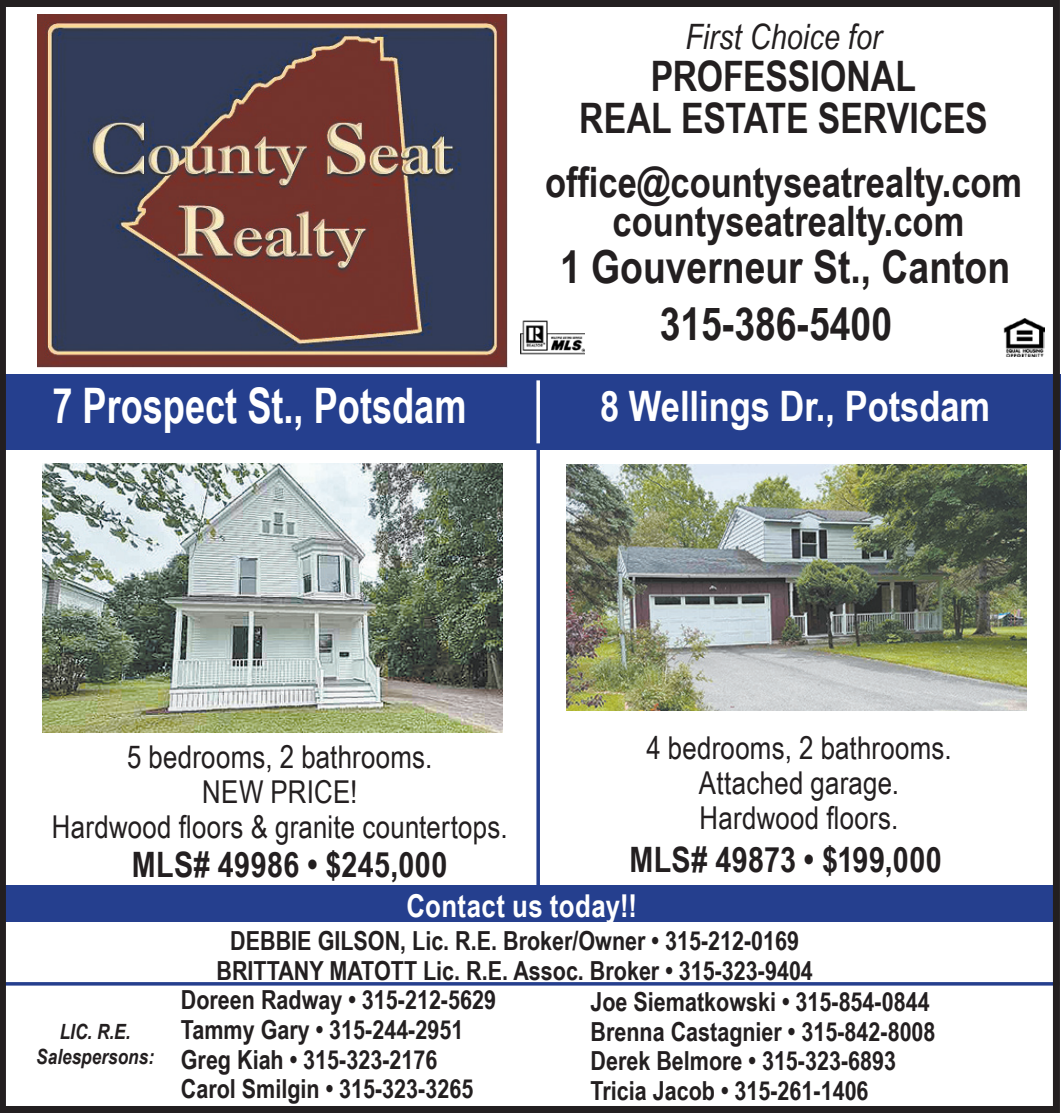
<style>
.page{position:relative;width:1061px;height:1113px;background:#fff}
.page>*{position:absolute;margin:0;border:0;box-sizing:border-box;transform-origin:0 0}
.t1{font:700 49px "Arial Narrow";color:#fff;scale:.9 1}
.t2{font:700 45.5px "Arial Narrow";color:#231f20}
.t3{font:700 42px/42px "Arial Narrow";color:#231f20;text-align:center}
.t4{font:700 42px "Arial Narrow";color:#fff}
.t5{font:700 35px "Arial Narrow";letter-spacing:.01em;color:#231f20}
.t6{font:italic 35px "Arial Narrow";letter-spacing:.005em;color:#231f20}
.t7{font:31.5px/35px "Arial Narrow";letter-spacing:.01em;color:#231f20;text-align:center}
.t8{font:700 31.5px "Arial Narrow";letter-spacing:.01em;color:#fff}
.t9{font:700 26.25px/29.8px "Arial Narrow";color:#231f20}
.t10{font:italic 700 21px/24.5px "Arial Narrow";color:#231f20;text-align:center}
</style>
<div class="page">
<img style="left:38px;top:15px;width:469px;height:353px">
<img style="left:1003px;top:319px;width:41px;height:38px">
<img style="left:520px;top:320px;width:65px;height:35px">
<svg style="left:8px;top:982px;width:1043px;height:4px;background:#3f569b"></svg>
<div style="left:0;top:374px;width:1060px;height:75px;background:#253f8e"></div>
<div style="left:0;top:886px;width:1057px;height:36px;background:#253f8e"></div>
<svg style="left:536px;top:443px;width:4px;height:443px;background:#3f559b"></svg>
<svg style="left:536px;top:380px;width:4px;height:63px"></svg>
<div style="left:0;top:0;width:1059px;height:1113px;border:7px solid #231f20"></div>
<img style="left:566px;top:464px;width:460px;height:246px">
<img style="left:43px;top:463px;width:459px;height:270px">
<h3 class="t6" style="left:685px;top:12px;width:198px">First Choice for</h3>
<h3 class="t3" style="left:579px;top:53px;width:410px">PROFESSIONAL<br>REAL ESTATE SERVICES</h3>
<h3 class="t3" style="left:545px;top:161px;width:479px;line-height:38.5px">office@countyseatrealty.com countyseatrealty.com</h3>
<h2 class="t2" style="left:560px;top:232px;width:451px">1 Gouverneur St., Canton</h2>
<h2 class="t2" style="left:659px;top:289px;width:234px">315-386-5400</h2>
<h1 class="t1" style="left:52px;top:368px;width:462px">7 Prospect St., Potsdam</h1>
<h3 class="t4" style="left:600px;top:374px;width:391px">8 Wellings Dr., Potsdam</h3>
<p class="t7" style="left:646px;top:729px;width:307px">4 bedrooms, 2 bathrooms.<br>Attached garage.<br>Hardwood floors.</p>
<p class="t7" style="left:52px;top:738px;width:457px">5 bedrooms, 2 bathrooms.<br>NEW PRICE!<br>Hardwood floors &amp; granite countertops.</p>
<h3 class="t5" style="left:132px;top:838px;width:317px">MLS# 49986 • $245,000</h3>
<h3 class="t5" style="left:629px;top:833px;width:314px">MLS# 49873 • $199,000</h3>
<p class="t10" style="left:36px;top:1019px;width:119px">LIC. R.E.<br>Salespersons:</p>
<p class="t8" style="left:406px;top:882px;width:232px">Contact us today!!</p>
<p class="t9" style="left:230px;top:925px;width:570px">DEBBIE GILSON, Lic. R.E. Broker/Owner • 315-212-0169</p>
<p class="t9" style="left:216px;top:954px;width:598px">BRITTANY MATOTT Lic. R.E. Assoc. Broker • 315-323-9404</p>
<p class="t9" style="left:181px;top:984px;width:317px">Doreen Radway • 315-212-5629</p>
<p class="t9" style="left:181px;top:1013px;width:284px">Tammy Gary • 315-244-2951</p>
<p class="t9" style="left:181px;top:1043px;width:258px">Greg Kiah • 315-323-2176</p>
<p class="t9" style="left:181px;top:1073px;width:294px">Carol Smilgin • 315-323-3265</p>
<p class="t9" style="left:590px;top:985px;width:346px">Joe Siematkowski • 315-854-0844<br>Brenna Castagnier • 315-842-8008<br>Derek Belmore • 315-323-6893<br>Tricia Jacob • 315-261-1406</p>
</div>
